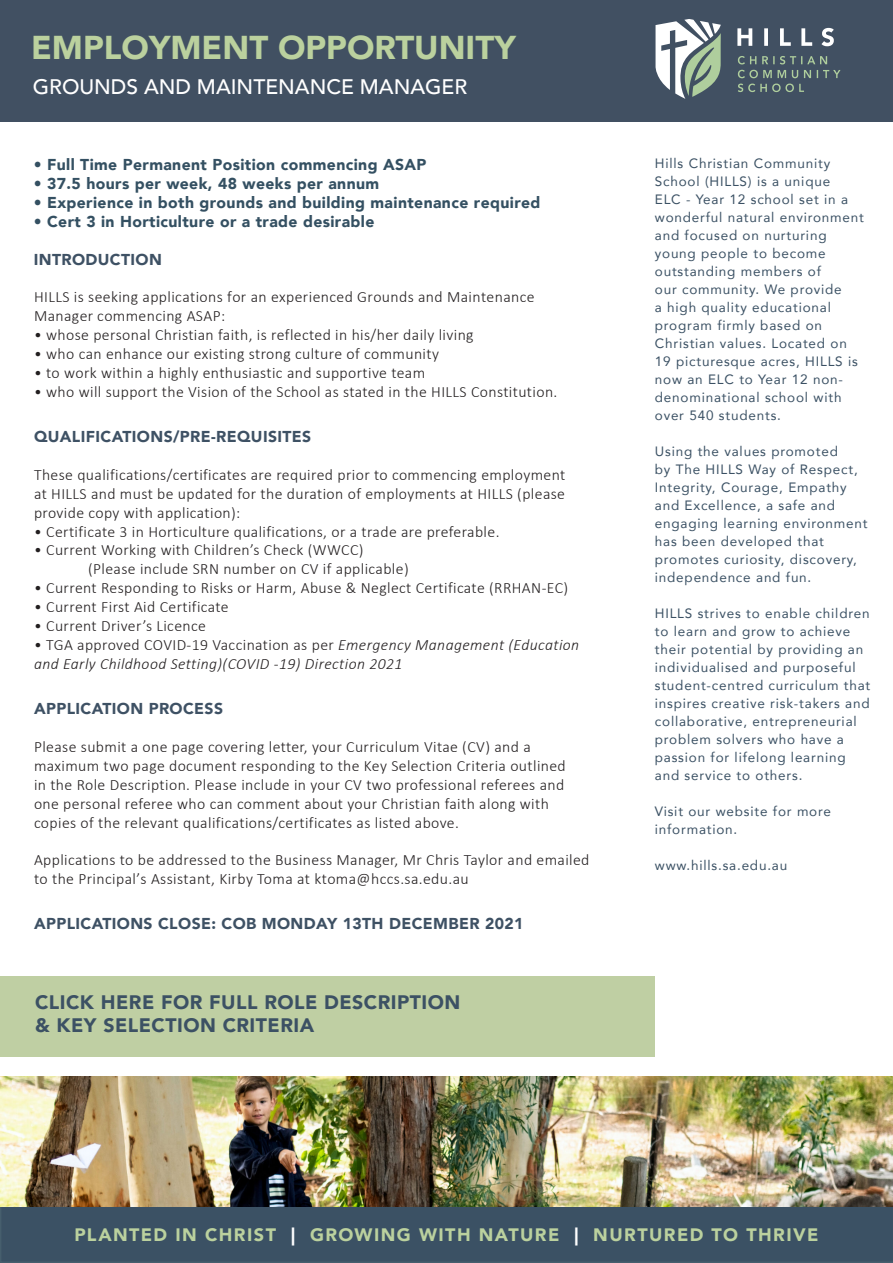
<style>
.page{position:relative;width:893px;height:1263px;background:#fff}
.page>*{position:absolute;margin:0;border:0;box-sizing:border-box;transform-origin:0 0}
.t1{font:900 33px "Avenir";color:#bbd19e}
.t2{font:500 21px "Avenir";color:#fff}
.t3{font:900 19.5px "Avenir";letter-spacing:.025em;color:#3c5164}
.Small_Text{font:900 18px "Avenir";letter-spacing:.08em;color:#bbd19e}
.t4{font:300 15.75px/18.9px "Calibri";letter-spacing:.025em;color:#231f20}
.t5{font:900 15.75px "Avenir";letter-spacing:.025em;color:#345062}
.t6{font:italic 300 15.75px/18.9px "Calibri";letter-spacing:.025em;color:#231f20}
.t7{font:900 15.75px "Avenir";letter-spacing:.025em;color:#3e5164}
.t8{font:13.5px/18px "Avenir";letter-spacing:.06em;color:#3b5164}
.s1{font-style:normal}
.s2{color:#fff}
</style>
<div class="page">
<div style="left:0;top:976px;width:655px;height:81px;background:#bfcfa3"></div>
<div style="left:0;top:0;width:893px;height:121px;background:#415062"></div>
<div style="left:0;top:1206px;width:893px;height:57px;background:#3b5164"></div>
<img style="left:0;top:1076px;width:893px;height:130px">
<svg style="left:655px;top:19px;width:66px;height:80px"></svg>
<svg style="left:737px;top:28px;width:97px;height:18px"></svg>
<svg style="left:738px;top:84px;width:66px;height:8px"></svg>
<svg style="left:738px;top:70px;width:102px;height:8px"></svg>
<svg style="left:738px;top:56px;width:89px;height:8px"></svg>
<p class="t1" style="left:31px;top:19px;width:486px">EMPLOYMENT OPPORTUNITY</p>
<p class="t2" style="left:33px;top:68px;width:436px">GROUNDS AND MAINTENANCE MANAGER</p>
<p class="t5" style="left:34px;top:151px;width:394px">• Full Time Permanent Position commencing ASAP</p>
<p class="t5" style="left:34px;top:170px;width:347px">• 37.5 hours per week, 48 weeks per annum</p>
<p class="t5" style="left:34px;top:189px;width:508px">• Experience in both grounds and building maintenance required</p>
<p class="t5" style="left:34px;top:208px;width:342px">• Cert 3 in Horticulture or a trade desirable</p>
<p class="t7" style="left:34px;top:246px;width:130px">INTRODUCTION</p>
<p class="t4" style="left:34px;top:287px;width:502px">HILLS is seeking applications for an experienced Grounds and Maintenance<br>Manager commencing ASAP:</p>
<p class="t4" style="left:34px;top:325px;width:441px">• whose personal Christian faith, is reflected in his/her daily living</p>
<p class="t4" style="left:34px;top:344px;width:406px">• who can enhance our existing strong culture of community</p>
<p class="t4" style="left:34px;top:363px;width:393px">• to work within a highly enthusiastic and supportive team</p>
<p class="t4" style="left:34px;top:382px;width:525px">• who will support the Vision of the School as stated in the HILLS Constitution.</p>
<p class="t7" style="left:34px;top:423px;width:279px">QUALIFICATIONS/PRE-REQUISITES</p>
<p class="t4" style="left:34px;top:465px;width:533px">These qualifications/certificates are required prior to commencing employment</p>
<p class="t4" style="left:34px;top:484px;width:533px">at HILLS and must be updated for the duration of employments at HILLS (please</p>
<p class="t4" style="left:34px;top:503px;width:208px">provide copy with application):</p>
<p class="t4" style="left:34px;top:522px;width:467px">• Certificate 3 in Horticulture qualifications, or a trade are preferable.</p>
<p class="t4" style="left:34px;top:541px;width:331px">• Current Working with Children’s Check (WWCC)</p>
<p class="t4" style="left:88px;top:559px;width:322px">(Please include SRN number on CV if applicable)</p>
<p class="t4" style="left:34px;top:578px;width:536px">• Current Responding to Risks or Harm, Abuse &amp; Neglect Certificate (RRHAN-EC)</p>
<p class="t4" style="left:34px;top:597px;width:196px">• Current First Aid Certificate</p>
<p class="t4" style="left:34px;top:616px;width:173px">• Current Driver’s Licence</p>
<p class="t6" style="left:34px;top:635px;width:547px"><span class="s1">• TGA approved COVID-19 Vaccination as per</span> Emergency Management (Education and Early Childhood Setting)(COVID -19) Direction 2021</p>
<p class="t7" style="left:34px;top:695px;width:191px">APPLICATION PROCESS</p>
<p class="t4" style="left:34px;top:737px;width:533px">Please submit a one page covering letter, your Curriculum Vitae (CV) and a maximum two page document responding to the Key Selection Criteria outlined in the Role Description. Please include in your CV two professional referees and one personal referee who can comment about your Christian faith along with copies of the relevant qualifications/certificates as listed above.</p>
<p class="t4" style="left:34px;top:850px;width:557px">Applications to be addressed to the Business Manager, Mr Chris Taylor and emailed to the Principal’s Assistant, Kirby Toma at ktoma@hccs.sa.edu.au</p>
<p class="t7" style="left:34px;top:910px;width:491px">APPLICATIONS CLOSE: COB MONDAY 13TH DECEMBER 2021</p>
<p class="t3" style="left:35px;top:985px;width:427px">CLICK HERE FOR FULL ROLE DESCRIPTION</p>
<p class="t3" style="left:35px;top:1009px;width:281px">&amp; KEY SELECTION CRITERIA</p>
<p class="t8" style="left:655px;top:153px;width:211px">Hills Christian Community<br>School (HILLS) is a unique<br>ELC - Year 12 school set in a wonderful natural environment and focused on nurturing young people to become outstanding members of<br>our community. We provide<br>a high quality educational program firmly based on<br>Christian values. Located on<br>19 picturesque acres, HILLS is now an ELC to Year 12 non&shy;denominational school with</p>
<p class="t8" style="left:655px;top:405px;width:128px">over 540 students.</p>
<p class="t8" style="left:655px;top:441px;width:214px">Using the values promoted<br>by The HILLS Way of Respect,<br>Integrity, Courage, Empathy and Excellence, a safe and engaging learning environment has been developed that promotes curiosity, discovery, independence and fun.</p>
<p class="t8" style="left:655px;top:603px;width:217px">HILLS strives to enable children to learn and grow to achieve their potential by providing an individualised and purposeful student-centred curriculum that inspires creative risk-takers and collaborative, entrepreneurial problem solvers who have a passion for lifelong learning and service to others.</p>
<p class="t8" style="left:655px;top:801px;width:178px">Visit our website for more information.</p>
<p class="t8" style="left:655px;top:855px;width:134px">www.hills.sa.edu.au</p>
<p class="Small_Text" style="left:74px;top:1219px;width:746px">PLANTED IN CHRIST <span class="s2">|</span> GROWING WITH NATURE <span class="s2">|</span> NURTURED TO THRIVE</p>
</div>
